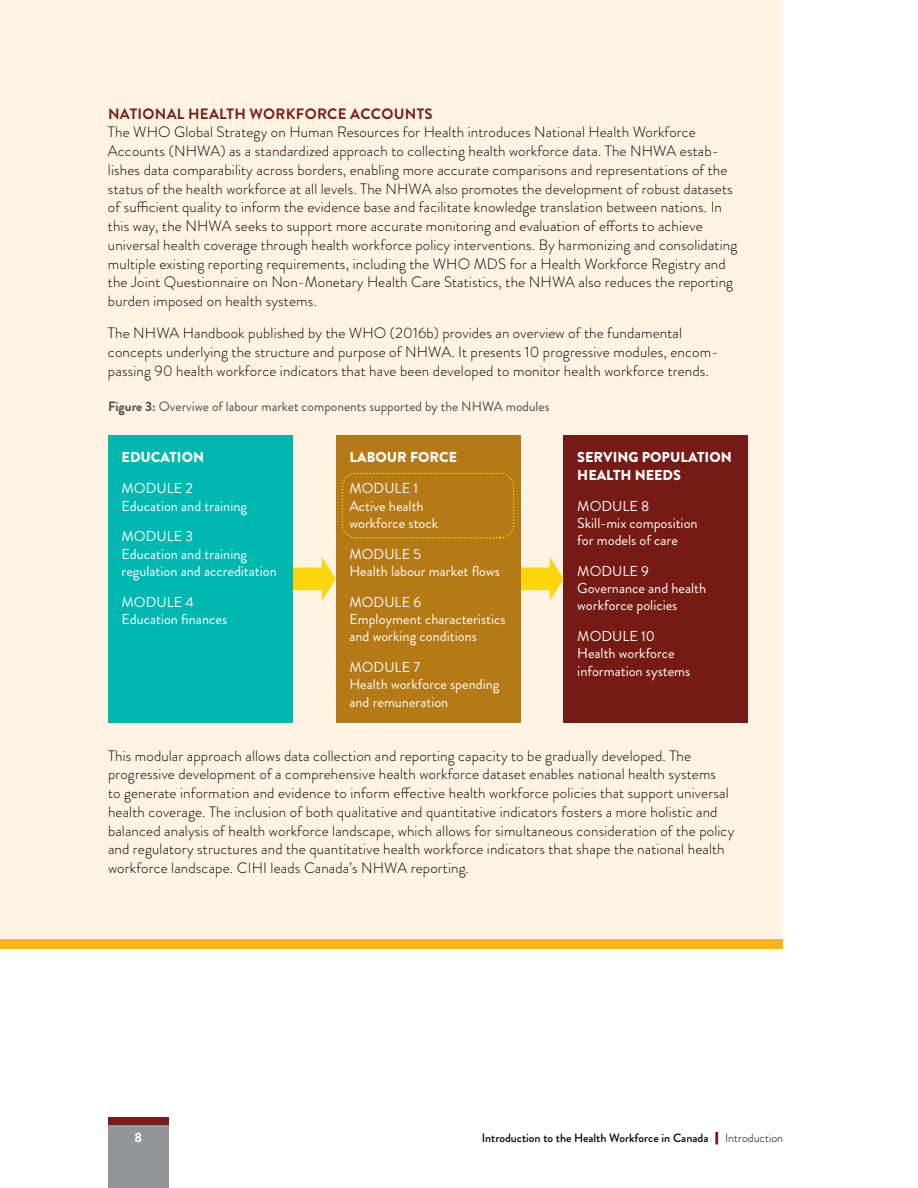
<style>
.page{position:relative;width:918px;height:1188px;background:#fff}
.page>*{position:absolute;margin:0;border:0;box-sizing:border-box;transform-origin:0 0}
.t1{font:300 15px/18.8px "Brandon Grotesque";letter-spacing:.01em;color:#000}
.t2{font:700 15px "Brandon Grotesque";letter-spacing:.02em;color:#771d19}
.t3{font:14.4px/17.2px "Brandon Grotesque";color:#fff}
.t4{font:900 14.4px/17.2px "Brandon Grotesque";color:#fff}
.t5{font:13.5px "Brandon Grotesque";color:#4d4d4f}
.t6{font:700 13.5px "Brandon Grotesque";color:#fff}
.t7{font:500 12px "Brandon Grotesque";color:#000}
.s1{font-weight:700}
.s2{color:#771d19}
.s3{font-weight:300}
</style>
<div class="page">
<div style="left:108px;top:1124px;width:61px;height:64px;background:#939598"></div>
<div style="left:108px;top:1117px;width:61px;height:7px;background:#771d19"></div>
<div style="left:0;top:0;width:783px;height:939px;background:#fff4e4"></div>
<div style="left:564px;top:435px;width:184px;height:288px;background:#751a15"></div>
<div style="left:218px;top:568px;width:107px;height:22px;background:#fcd60b"></div>
<svg style="left:322px;top:557px;width:14px;height:44px"></svg>
<div style="left:446px;top:568px;width:107px;height:22px;background:#fcd60b"></div>
<svg style="left:550px;top:557px;width:14px;height:44px"></svg>
<div style="left:108px;top:435px;width:184px;height:288px;background:#00b8b0"></div>
<div style="left:336px;top:435px;width:184px;height:288px;background:#b57916"></div>
<div style="left:342px;top:473px;width:172px;height:66px;border:2px dashed #fcd60b;border-radius:14px"></div>
<div style="left:0;top:940px;width:783px;height:9px;background:#fcb515"></div>
<p class="t2" style="left:108px;top:103px;width:326px">NATIONAL HEALTH WORKFORCE ACCOUNTS</p>
<p class="t1" style="left:108px;top:123px;width:631px">The WHO Global Strategy on Human Resources for Health introduces National Health Workforce Accounts (NHWA) as a standardized approach to collecting health workforce data. The NHWA estab&shy;lishes data comparability across borders, enabling more accurate comparisons and representations of the status of the health workforce at all levels. The NHWA also promotes the development of robust datasets of sufficient quality to inform the evidence base and facilitate knowledge translation between nations. In this way, the NHWA seeks to support more accurate monitoring and evaluation of efforts to achieve universal health coverage through health workforce policy interventions. By harmonizing and consolidating multiple existing reporting requirements, including the WHO MDS for a Health Workforce Registry and the Joint Questionnaire on Non-Monetary Health Care Statistics, the NHWA also reduces the reporting burden imposed on health systems.</p>
<p class="t1" style="left:108px;top:324px;width:612px">The NHWA Handbook published by the WHO (2016b) provides an overview of the fundamental concepts underlying the structure and purpose of NHWA. It presents 10 progressive modules, encom&shy;passing 90 health workforce indicators that have been developed to monitor health workforce trends.</p>
<p class="t5" style="left:108px;top:397px;width:443px"><span class="s1">Figure 3:</span> Overviwe of labour market components supported by the NHWA modules</p>
<p class="t4" style="left:122px;top:449px;width:84px">EDUCATION</p>
<p class="t3" style="left:122px;top:480px;width:127px">MODULE 2<br>Education and training</p>
<p class="t3" style="left:122px;top:528px;width:157px">MODULE 3<br>Education and training regulation and accreditation</p>
<p class="t3" style="left:122px;top:593px;width:107px">MODULE 4<br>Education finances</p>
<p class="t4" style="left:349px;top:449px;width:109px">LABOUR FORCE</p>
<p class="t3" style="left:349px;top:480px;width:90px">MODULE 1<br>Active health workforce stock</p>
<p class="t3" style="left:349px;top:545px;width:152px">MODULE 5<br>Health labour market flows</p>
<p class="t3" style="left:349px;top:593px;width:158px">MODULE 6<br>Employment characteristics and working conditions</p>
<p class="t3" style="left:349px;top:659px;width:152px">MODULE 7<br>Health workforce spending and remuneration</p>
<p class="t4" style="left:577px;top:449px;width:156px">SERVING POPULATION<br>HEALTH NEEDS</p>
<p class="t3" style="left:577px;top:497px;width:122px">MODULE 8<br>Skill-mix composition for models of care</p>
<p class="t3" style="left:577px;top:563px;width:131px">MODULE 9<br>Governance and health workforce policies</p>
<p class="t3" style="left:577px;top:628px;width:115px">MODULE 10<br>Health workforce information systems</p>
<p class="t1" style="left:108px;top:746px;width:628px">This modular approach allows data collection and reporting capacity to be gradually developed. The progressive development of a comprehensive health workforce dataset enables national health systems<br>to generate information and evidence to inform effective health workforce policies that support universal health coverage. The inclusion of both qualitative and quantitative indicators fosters a more holistic and balanced analysis of health workforce landscape, which allows for simultaneous consideration of the policy and regulatory structures and the quantitative health workforce indicators that shape the national health workforce landscape. CIHI leads Canada’s NHWA reporting.</p>
<p class="t6" style="left:135px;top:1128px;width:9px">8</p>
<p class="t7" style="left:482px;top:1130px;width:303px">Introduction to the Health Workforce in Canada <span class="s2">|</span><span class="s3">Introduction</span></p>
</div>
